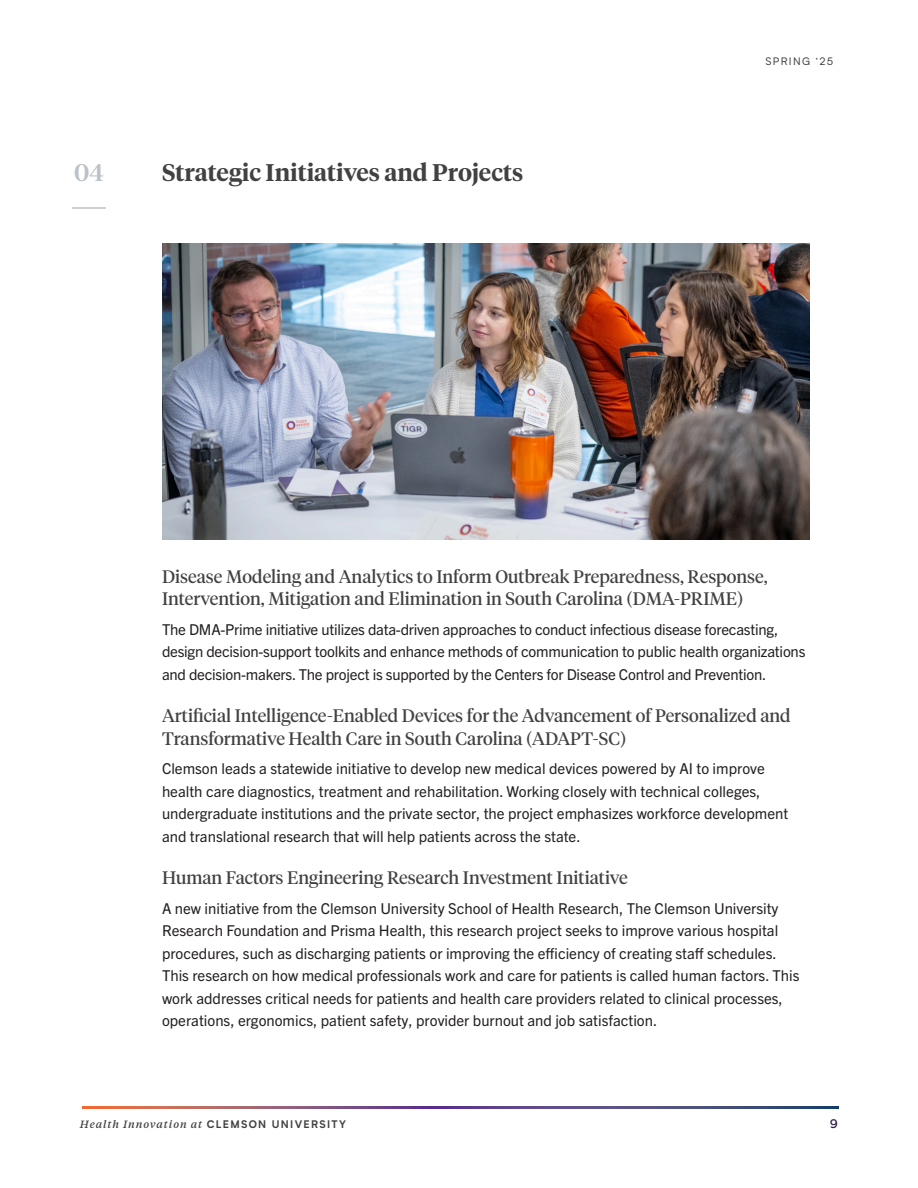
<style>
.page{position:relative;width:918px;height:1188px;background:#fff}
.page>*{position:absolute;margin:0;border:0;box-sizing:border-box;transform-origin:0 0}
.H1_Tiempos_College_Avenue{font:600 24px "Tiempos Headline";color:#414142}
.Section_Marker_Number{font:500 24px "Tiempos Headline";color:#bcc1c8}
.H3_Tiempos_College_Ave{font:18px/22.5px "Tiempos Headline";color:#414142}
.Paragraph_Text_Trade_Gothic{font:15px/22.5px "Trade Gothic Next LT Pro";color:#231f20}
.t1{font:500 12px "Biotif";color:#2e1b46}
.t2{font:italic 500 10.5px "Tiempos Text";letter-spacing:.085em;color:#414142}
.t3{font:10.5px "Biotif";letter-spacing:.125em;color:#414142}
.s1{font-family:"Biotif";font-weight:700;font-style:normal}
</style>
<div class="page">
<svg style="left:82px;top:1107px;width:756px;height:1px"></svg>
<hr style="left:72px;top:207px;width:34px;height:2px;background:#bcc1c8">
<img style="left:162px;top:244px;width:648px;height:296px">
<p class="Section_Marker_Number" style="left:74px;top:156px;width:31px">04</p>
<h2 class="H1_Tiempos_College_Avenue" style="left:162px;top:156px;width:363px">Strategic Initiatives and Projects</h2>
<p class="t3" style="left:766px;top:54px;width:69px">SPRING ’25</p>
<p class="H3_Tiempos_College_Ave" style="left:162px;top:564px;width:607px">Disease Modeling and Analytics to Inform Outbreak Preparedness, Response,<br>Intervention, Mitigation and Elimination in South Carolina (DMA-PRIME)</p>
<p class="Paragraph_Text_Trade_Gothic" style="left:162px;top:617px;width:645px">The DMA-Prime initiative utilizes data-driven approaches to conduct infectious disease forecasting, design decision-support toolkits and enhance methods of communication to public health organizations and decision-makers. The project is supported by the Centers for Disease Control and Prevention.</p>
<p class="H3_Tiempos_College_Ave" style="left:162px;top:704px;width:630px">Artificial Intelligence-Enabled Devices for the Advancement of Personalized and<br>Transformative Health Care in South Carolina (ADAPT-SC)</p>
<p class="Paragraph_Text_Trade_Gothic" style="left:162px;top:756px;width:628px">Clemson leads a statewide initiative to develop new medical devices powered by AI to improve health care diagnostics, treatment and rehabilitation. Working closely with technical colleges, undergraduate institutions and the private sector, the project emphasizes workforce development and translational research that will help patients across the state.</p>
<p class="H3_Tiempos_College_Ave" style="left:162px;top:866px;width:467px">Human Factors Engineering Research Investment Initiative</p>
<p class="Paragraph_Text_Trade_Gothic" style="left:162px;top:896px;width:639px">A new initiative from the Clemson University School of Health Research, The Clemson University Research Foundation and Prisma Health, this research project seeks to improve various hospital procedures, such as discharging patients or improving the efficiency of creating staff schedules.<br>This research on how medical professionals work and care for patients is called human factors. This work addresses critical needs for patients and health care providers related to clinical processes, operations, ergonomics, patient safety, provider burnout and job satisfaction.</p>
<p class="t2" style="left:80px;top:1117px;width:267px">Health Innovation at <span class="s1">CLEMSON UNIVERSITY</span></p>
<p class="t1" style="left:830px;top:1115px;width:10px">9</p>
</div>
